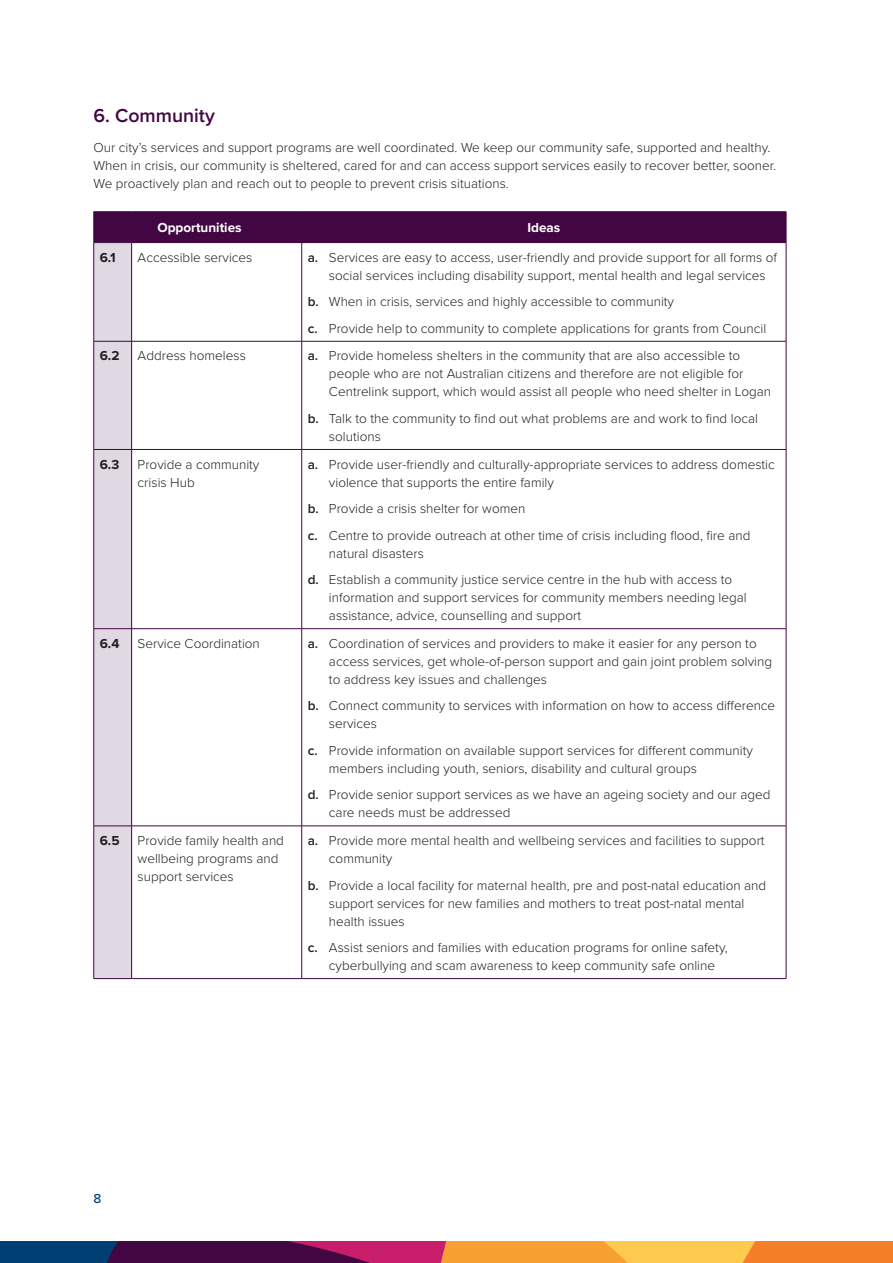
<style>
.page{position:relative;width:893px;height:1263px;background:#fff}
.page>*{position:absolute;margin:0;border:0;box-sizing:border-box;transform-origin:0 0}
.t1{font:600 19.5px "Proxima Nova";color:#420642}
.t2{font:300 13.5px/18px "Proxima Nova";color:#231f20}
.t3{font:700 13.5px "Proxima Nova";color:#fff}
.t4{font:700 13.5px "Proxima Nova";color:#231f20}
.t5{font:500 13.5px "Proxima Nova";color:#003f74}
.s1{font-weight:600}
</style>
<div class="page">
<svg style="left:0;top:1242px;width:893px;height:21px;background:#a65e47"></svg>
<div style="left:94px;top:212px;width:208px;height:31px;background:#420642"></div>
<div style="left:302px;top:212px;width:484px;height:31px;background:#420642"></div>
<div style="left:94px;top:243px;width:38px;height:98px;background:#e0d8e2"></div>
<div style="left:94px;top:341px;width:38px;height:108px;background:#e0d8e2"></div>
<div style="left:94px;top:449px;width:38px;height:180px;background:#e0d8e2"></div>
<div style="left:94px;top:629px;width:38px;height:197px;background:#e0d8e2"></div>
<div style="left:94px;top:826px;width:38px;height:152px;background:#e0d8e2"></div>
<hr style="left:94px;top:211px;width:38px;height:1px;background:#420642">
<hr style="left:93px;top:212px;width:1px;height:30px;background:#420642">
<hr style="left:132px;top:211px;width:170px;height:1px;background:#420642">
<hr style="left:302px;top:211px;width:484px;height:1px;background:#420642">
<hr style="left:786px;top:212px;width:1px;height:30px;background:#420642">
<hr style="left:93px;top:243px;width:1px;height:98px;background:#420642">
<hr style="left:131px;top:243px;width:1px;height:98px;background:#420642">
<hr style="left:301px;top:243px;width:1px;height:98px;background:#420642">
<hr style="left:786px;top:243px;width:1px;height:98px;background:#420642">
<hr style="left:94px;top:341px;width:38px;height:1px;background:#420642">
<hr style="left:93px;top:341px;width:1px;height:108px;background:#420642">
<hr style="left:132px;top:341px;width:170px;height:1px;background:#420642">
<hr style="left:131px;top:341px;width:1px;height:108px;background:#420642">
<hr style="left:302px;top:341px;width:484px;height:1px;background:#420642">
<hr style="left:301px;top:341px;width:1px;height:108px;background:#420642">
<hr style="left:786px;top:341px;width:1px;height:108px;background:#420642">
<hr style="left:94px;top:449px;width:38px;height:1px;background:#420642">
<hr style="left:93px;top:450px;width:1px;height:178px;background:#420642">
<hr style="left:132px;top:449px;width:170px;height:1px;background:#420642">
<hr style="left:131px;top:450px;width:1px;height:178px;background:#420642">
<hr style="left:302px;top:449px;width:484px;height:1px;background:#420642">
<hr style="left:301px;top:450px;width:1px;height:178px;background:#420642">
<hr style="left:786px;top:450px;width:1px;height:178px;background:#420642">
<hr style="left:94px;top:628px;width:38px;height:1px;background:#420642">
<hr style="left:93px;top:629px;width:1px;height:197px;background:#420642">
<hr style="left:132px;top:628px;width:170px;height:1px;background:#420642">
<hr style="left:131px;top:629px;width:1px;height:197px;background:#420642">
<hr style="left:302px;top:628px;width:484px;height:1px;background:#420642">
<hr style="left:301px;top:629px;width:1px;height:197px;background:#420642">
<hr style="left:786px;top:629px;width:1px;height:197px;background:#420642">
<hr style="left:94px;top:826px;width:38px;height:1px;background:#420642">
<hr style="left:93px;top:826px;width:1px;height:152px;background:#420642">
<hr style="left:132px;top:826px;width:170px;height:1px;background:#420642">
<hr style="left:131px;top:826px;width:1px;height:152px;background:#420642">
<hr style="left:302px;top:826px;width:484px;height:1px;background:#420642">
<hr style="left:301px;top:826px;width:1px;height:152px;background:#420642">
<hr style="left:786px;top:826px;width:1px;height:152px;background:#420642">
<hr style="left:94px;top:978px;width:38px;height:1px;background:#420642">
<hr style="left:132px;top:978px;width:170px;height:1px;background:#420642">
<hr style="left:302px;top:978px;width:484px;height:1px;background:#420642">
<h2 class="t1" style="left:94px;top:101px;width:123px">6. Community</h2>
<p class="t2" style="left:94px;top:138px;width:684px">Our city’s services and support programs are well coordinated. We keep our community safe, supported and healthy.<br>When in crisis, our community is sheltered, cared for and can access support services easily to recover better, sooner.<br>We proactively plan and reach out to people to prevent crisis situations.</p>
<p class="t3" style="left:157px;top:218px;width:86px">Opportunities</p>
<p class="t3" style="left:527px;top:218px;width:34px">Ideas</p>
<p class="t4" style="left:100px;top:247px;width:17px">6.1</p>
<p class="t2" style="left:138px;top:247px;width:116px">Accessible services</p>
<p class="t2" style="left:329px;top:247px;width:450px;text-indent:-21px"><span class="s1">a.</span> Services are easy to access, user-friendly and provide support for all forms of social services including disability support, mental health and legal services</p>
<p class="t2" style="left:308px;top:292px;width:368px"><span class="s1">b.</span> When in crisis, services and highly accessible to community</p>
<p class="t2" style="left:308px;top:318px;width:460px"><span class="s1">c.</span> Provide help to community to complete applications for grants from Council</p>
<p class="t4" style="left:100px;top:346px;width:21px">6.2</p>
<p class="t2" style="left:138px;top:346px;width:110px">Address homeless</p>
<p class="t2" style="left:329px;top:346px;width:444px;text-indent:-21px"><span class="s1">a.</span> Provide homeless shelters in the community that are also accessible to people who are not Australian citizens and therefore are not eligible for<br>Centrelink support, which would assist all people who need shelter in Logan</p>
<p class="t2" style="left:329px;top:409px;width:431px;text-indent:-21px"><span class="s1">b.</span> Talk to the community to find out what problems are and work to find local solutions</p>
<p class="t4" style="left:100px;top:454px;width:21px">6.3</p>
<p class="t2" style="left:138px;top:454px;width:123px">Provide a community crisis Hub</p>
<p class="t2" style="left:329px;top:454px;width:447px;text-indent:-21px"><span class="s1">a.</span> Provide user-friendly and culturally-appropriate services to address domestic violence that supports the entire family</p>
<p class="t2" style="left:308px;top:499px;width:219px"><span class="s1">b.</span> Provide a crisis shelter for women</p>
<p class="t2" style="left:329px;top:525px;width:423px;text-indent:-21px"><span class="s1">c.</span> Centre to provide outreach at other time of crisis including flood, fire and natural disasters</p>
<p class="t2" style="left:329px;top:570px;width:419px;text-indent:-21px"><span class="s1">d.</span> Establish a community justice service centre in the hub with access to information and support services for community members needing legal assistance, advice, counselling and support</p>
<p class="t4" style="left:100px;top:633px;width:21px">6.4</p>
<p class="t2" style="left:138px;top:634px;width:124px">Service Coordination</p>
<p class="t2" style="left:329px;top:634px;width:445px;text-indent:-21px"><span class="s1">a.</span> Coordination of services and providers to make it easier for any person to access services, get whole-of-person support and gain joint problem solving to address key issues and challenges</p>
<p class="t2" style="left:329px;top:696px;width:448px;text-indent:-21px"><span class="s1">b.</span> Connect community to services with information on how to access difference services</p>
<p class="t2" style="left:329px;top:741px;width:425px;text-indent:-21px"><span class="s1">c.</span> Provide information on available support services for different community members including youth, seniors, disability and cultural groups</p>
<p class="t2" style="left:329px;top:785px;width:443px;text-indent:-21px"><span class="s1">d.</span> Provide senior support services as we have an ageing society and our aged care needs must be addressed</p>
<p class="t4" style="left:100px;top:830px;width:21px">6.5</p>
<p class="t2" style="left:138px;top:831px;width:148px">Provide family health and wellbeing programs and support services</p>
<p class="t2" style="left:329px;top:831px;width:437px;text-indent:-21px"><span class="s1">a.</span> Provide more mental health and wellbeing services and facilities to support community</p>
<p class="t2" style="left:329px;top:875px;width:439px;text-indent:-21px"><span class="s1">b.</span> Provide a local facility for maternal health, pre and post-natal education and support services for new families and mothers to treat post-natal mental health issues</p>
<p class="t2" style="left:329px;top:938px;width:400px;text-indent:-21px"><span class="s1">c.</span> Assist seniors and families with education programs for online safety, cyberbullying and scam awareness to keep community safe online</p>
<p class="t5" style="left:94px;top:1188px;width:9px">8</p>
</div>
